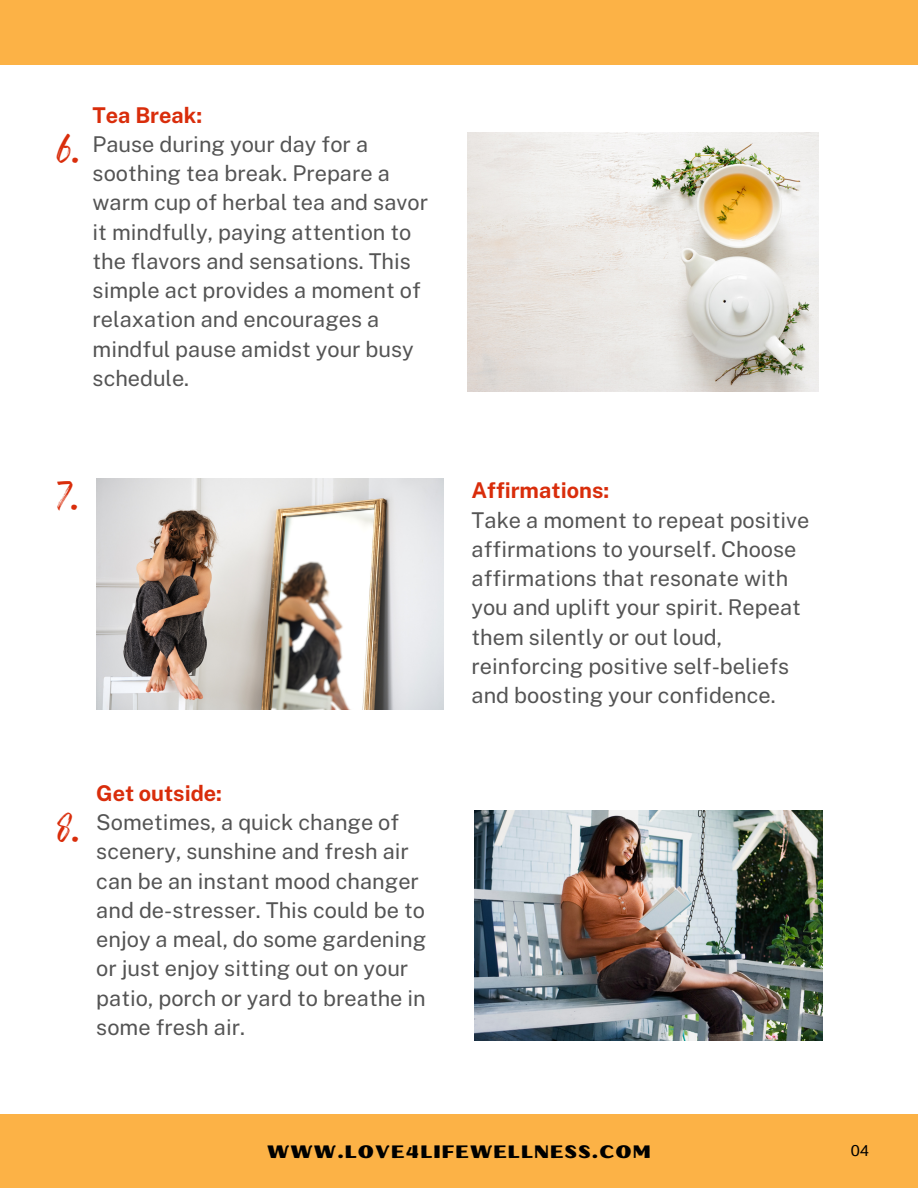
<style>
.page{position:relative;width:918px;height:1188px;background:#fff}
.page>*{position:absolute;margin:0;border:0;box-sizing:border-box;transform-origin:0 0}
.t1{font:30.75px "Feeling Passionate";color:#d92d0b}
.t2{font:21.75px/29.2px "Public Sans";color:#545454}
.t3{font:700 21.75px "Public Sans";color:#d92d0b}
.t4{font:18px "Oilvare Base";letter-spacing:.06em;color:#000}
.t5{font:15.75px "Aileron";color:#000}
</style>
<div class="page">
<div style="left:0;top:1114px;width:918px;height:74px;background:#fcb246"></div>
<div style="left:0;top:0;width:918px;height:64px;background:#fcb246"></div>
<img style="left:468px;top:132px;width:351px;height:260px">
<img style="left:96px;top:479px;width:348px;height:230px">
<img style="left:474px;top:810px;width:348px;height:231px">
<p class="t1" style="left:57px;top:124px;width:23px">6.</p>
<p class="t3" style="left:93px;top:102px;width:111px">Tea Break:</p>
<p class="t2" style="left:93px;top:129px;width:337px">Pause during your day for a soothing tea break. Prepare a warm cup of herbal tea and savor it mindfully, paying attention to the flavors and sensations. This simple act provides a moment of relaxation and encourages a mindful pause amidst your busy schedule.</p>
<p class="t1" style="left:57px;top:470px;width:22px">7.</p>
<p class="t1" style="left:57px;top:802px;width:24px">8.</p>
<p class="t3" style="left:96px;top:780px;width:127px">Get outside:</p>
<p class="t2" style="left:96px;top:808px;width:331px">Sometimes, a quick change of scenery, sunshine and fresh air can be an instant mood changer and de-stresser. This could be to enjoy a meal, do some gardening or just enjoy sitting out on your patio, porch or yard to breathe in some fresh air.</p>
<p class="t3" style="left:472px;top:478px;width:139px">Affirmations:</p>
<p class="t2" style="left:472px;top:505px;width:339px">Take a moment to repeat positive affirmations to yourself. Choose affirmations that resonate with you and uplift your spirit. Repeat them silently or out loud, reinforcing positive self-beliefs and boosting your confidence.</p>
<p class="t4" style="left:267px;top:1140px;width:385px">WWW.LOVE4LIFEWELLNESS.COM</p>
<p class="t5" style="left:851px;top:1141px;width:20px">04</p>
</div>
